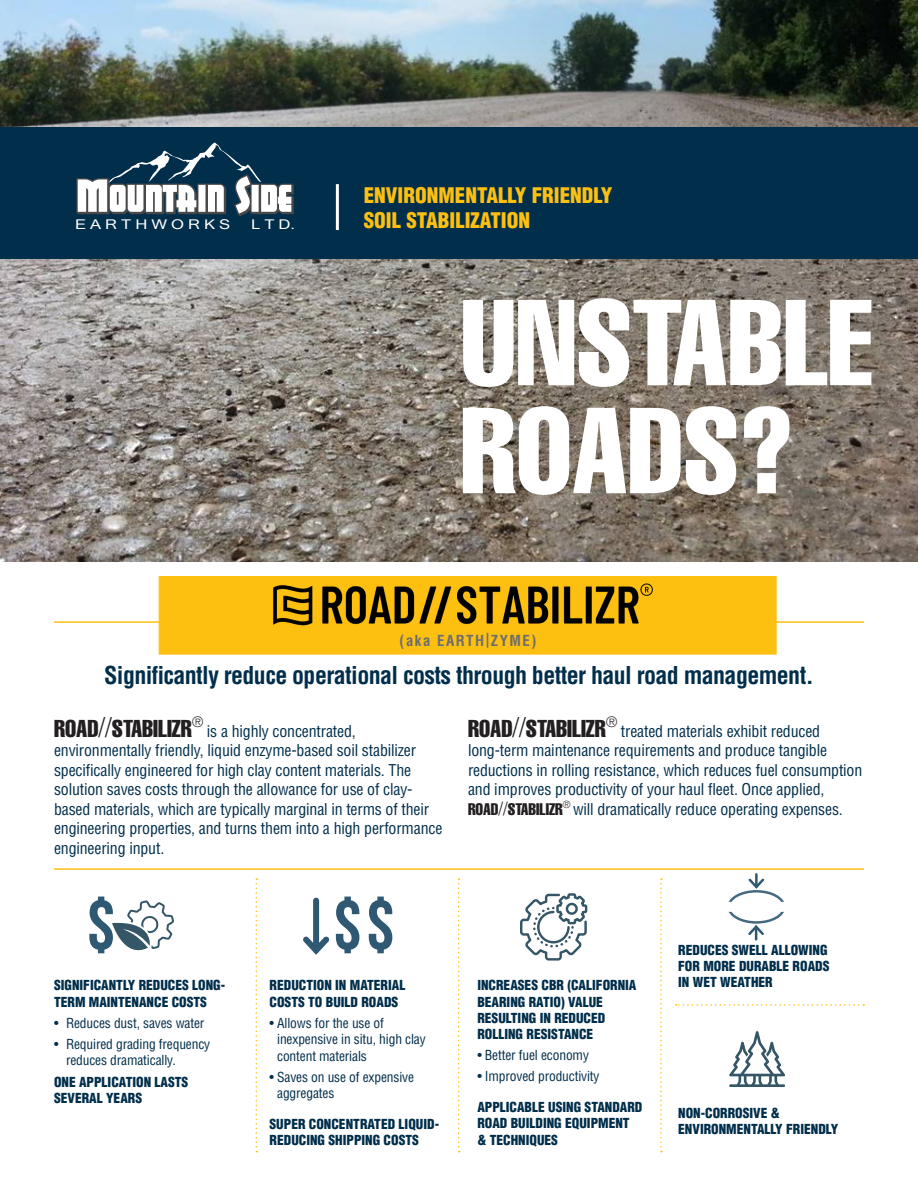
<style>
.page{position:relative;width:918px;height:1188px;background:#fff}
.page>*{position:absolute;margin:0;border:0;box-sizing:border-box;transform-origin:0 0}
.t1{font:extra-condensed 120px "Helvetica";color:#fff}
.t2{font:71.85px "Bebas Neue";color:#2f5872}
.t3{font:700 condensed 24px "Helvetica";letter-spacing:-.025em;color:#002e4b}
.t4{font:extra-condensed 24px "Helvetica";color:#231f20}
.t5{font:900 condensed 21px "Helvetica";color:#fdc011}
.t6{font:condensed 15.9px/19.5px "Helvetica";letter-spacing:-.01em;color:#002e4b}
.t7{font:700 condensed 14.85px "Helvetica";letter-spacing:.1em;color:#6c6d70}
.t8{font:900 condensed 13.5px/16.2px "Helvetica";color:#002e4b}
.t9{font:condensed 13.5px/16.5px "Helvetica";letter-spacing:-.01em;color:#002e4b}
.t10{font:13.35px "Microsoft Sans Serif";letter-spacing:.24em;color:#fff;scale:1.24 1}
.s1{font-weight:300;font-stretch:condensed}
.s2{font-stretch:extra-condensed;font-size:16.5px;color:#231f20}
.s3{font-weight:300;font-size:16.5px;color:#231f20}
</style>
<div class="page">
<hr style="left:54px;top:621px;width:810px;height:2px;background:#fdc011">
<hr style="left:54px;top:868px;width:810px;height:2px;background:#fdc011">
<img style="left:0;top:0;width:918px;height:562px">
<div style="left:0;top:127px;width:918px;height:132px;background:#002e4b"></div>
<svg style="left:76px;top:143px;width:218px;height:73px"></svg>
<hr style="left:336px;top:184px;width:3px;height:46px;background:#fff">
<div style="left:159px;top:576px;width:618px;height:78px;background:#fdc011"></div>
<svg style="left:256px;top:878px;width:1px;height:274px"></svg>
<svg style="left:458px;top:878px;width:2px;height:274px"></svg>
<svg style="left:660px;top:878px;width:2px;height:274px"></svg>
<svg style="left:676px;top:1004px;width:188px;height:2px"></svg>
<svg style="left:112px;top:900px;width:62px;height:51px"></svg>
<svg style="left:520px;top:893px;width:68px;height:68px"></svg>
<div style="left:566px;top:903px;width:12px;height:12px;border:2px solid #345666;border-radius:50%"></div>
<svg style="left:729px;top:1031px;width:57px;height:56px"></svg>
<div style="left:313px;top:901px;width:6px;height:49px;background:#2f5872"></div>
<svg style="left:303px;top:931px;width:27px;height:24px"></svg>
<div style="left:727px;top:890px;width:58px;height:34px;border:2px solid #466982;border-radius:50%"></div>
<div style="left:717px;top:902px;width:78px;height:10px;background:#fff"></div>
<svg style="left:747px;top:874px;width:19px;height:17px"></svg>
<svg style="left:748px;top:923px;width:16px;height:16px"></svg>
<img style="left:256px;top:583px;width:410px;height:72px">
<p class="t10" style="left:75px;top:216px;width:127px">EARTHWORKS</p>
<p class="t10" style="left:251px;top:216px;width:37px">LTD.</p>
<p class="t5" style="left:364px;top:182px;width:250px">ENVIRONMENTALLY FRIENDLY</p>
<p class="t5" style="left:364px;top:207px;width:168px">SOIL STABILIZATION</p>
<p class="t1" style="left:460px;top:266px;width:413px">UNSTABLE</p>
<p class="t1" style="left:460px;top:374px;width:336px">ROADS?</p>
<p class="t7" style="left:400px;top:631px;width:138px">(aka EARTH|ZYME)</p>
<p class="t3" style="left:104px;top:661px;width:711px">Significantly reduce operational costs through better haul road management.</p>
<p class="t4" style="left:54px;top:713px;width:151px">ROAD<span class="s1">//</span>STABILIZR<sup>®</sup></p>
<p class="t6" style="left:54px;top:721px;width:390px;text-indent:153px">is a highly concentrated, environmentally friendly, liquid enzyme-based soil stabilizer specifically engineered for high clay content materials. The solution saves costs through the allowance for use of clay&shy;based materials, which are typically marginal in terms of their engineering properties, and turns them into a high performance engineering input.</p>
<p class="t4" style="left:468px;top:713px;width:151px">ROAD<span class="s1">//</span>STABILIZR<sup>®</sup></p>
<p class="t6" style="left:621px;top:721px;width:201px">treated materials exhibit reduced</p>
<p class="t6" style="left:468px;top:741px;width:396px">long-term maintenance requirements and produce tangible reductions in rolling resistance, which reduces fuel consumption and improves productivity of your haul fleet. Once applied,</p>
<p class="t6" style="left:468px;top:799px;width:376px"><span class="s2">ROAD</span><span class="s3">//</span><span class="s2">STABILIZR</span><sup>®</sup> will dramatically reduce operating expenses.</p>
<p class="t2" style="left:87px;top:886px;width:30px">$</p>
<p class="t2" style="left:333px;top:886px;width:63px">$$</p>
<p class="t8" style="left:54px;top:977px;width:173px">SIGNIFICANTLY REDUCES LONG-<br>TERM MAINTENANCE COSTS</p>
<p class="t9" style="left:54px;top:1014px;width:152px">• Reduces dust, saves water</p>
<p class="t9" style="left:66px;top:1035px;width:146px;text-indent:-12px">• Required grading frequency reduces dramatically.</p>
<p class="t8" style="left:54px;top:1074px;width:136px">ONE APPLICATION LASTS</p>
<p class="t8" style="left:54px;top:1090px;width:90px">SEVERAL YEARS</p>
<p class="t8" style="left:270px;top:977px;width:137px">REDUCTION IN MATERIAL</p>
<p class="t8" style="left:270px;top:993px;width:130px">COSTS TO BUILD ROADS</p>
<p class="t9" style="left:277px;top:1014px;width:150px;text-indent:-8px">• Allows for the use of inexpensive in situ, high clay content materials</p>
<p class="t9" style="left:277px;top:1068px;width:138px;text-indent:-8px">• Saves on use of expensive aggregates</p>
<p class="t8" style="left:270px;top:1116px;width:171px">SUPER CONCENTRATED LIQUID-</p>
<p class="t8" style="left:270px;top:1132px;width:151px">REDUCING SHIPPING COSTS</p>
<p class="t8" style="left:477px;top:977px;width:161px">INCREASES CBR (CALIFORNIA<br>BEARING RATIO) VALUE<br>RESULTING IN REDUCED<br>ROLLING RESISTANCE</p>
<p class="t9" style="left:477px;top:1047px;width:113px">• Better fuel economy</p>
<p class="t9" style="left:477px;top:1068px;width:124px">• Improved productivity</p>
<p class="t8" style="left:477px;top:1099px;width:167px">APPLICABLE USING STANDARD<br>ROAD BUILDING EQUIPMENT</p>
<p class="t8" style="left:477px;top:1131px;width:82px">&amp; TECHNIQUES</p>
<p class="t8" style="left:678px;top:942px;width:153px">REDUCES SWELL ALLOWING<br>FOR MORE DURABLE ROADS</p>
<p class="t8" style="left:678px;top:974px;width:96px">IN WET WEATHER</p>
<p class="t8" style="left:678px;top:1105px;width:161px">NON-CORROSIVE &amp;<br>ENVIRONMENTALLY FRIENDLY</p>
</div>
